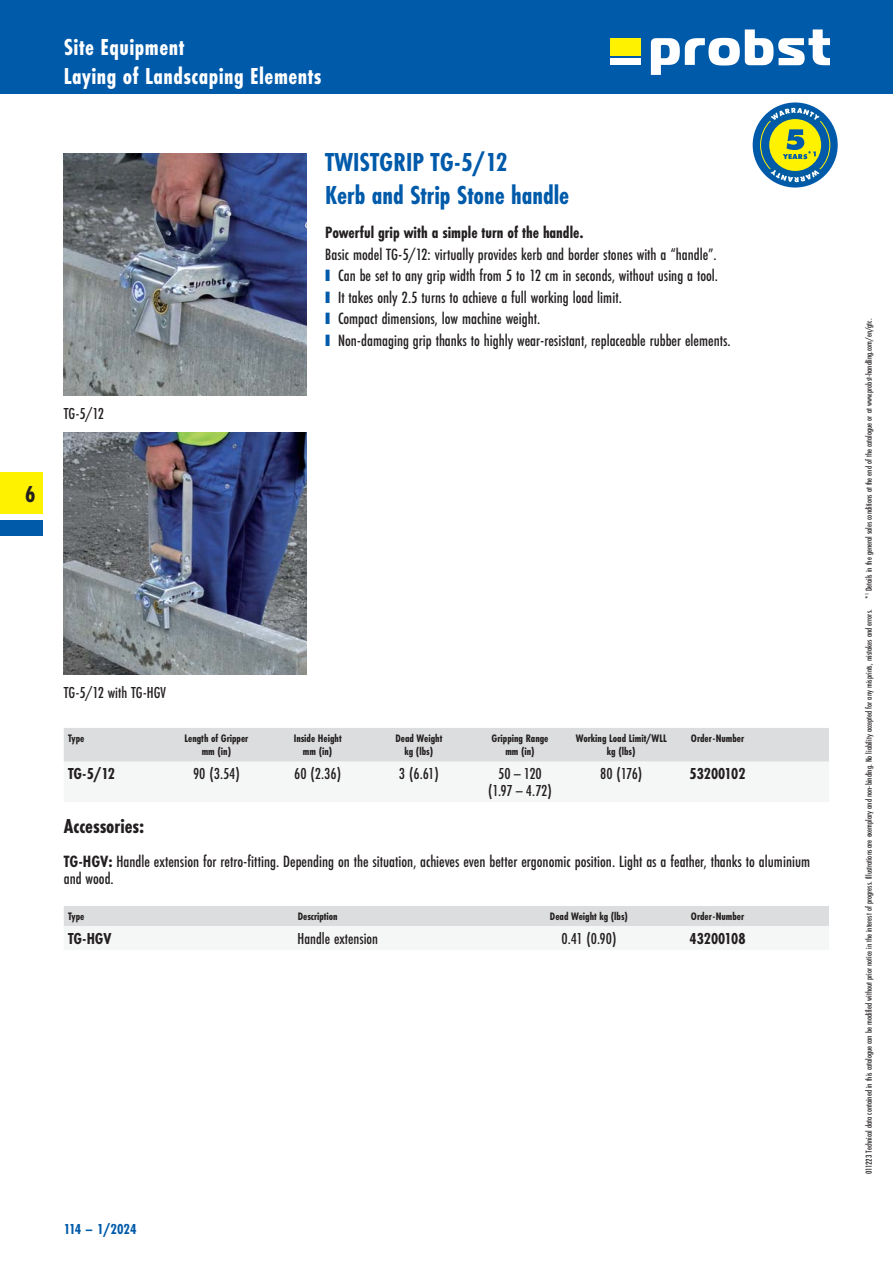
<style>
.page{position:relative;width:893px;height:1263px;background:#fff}
.page>*{position:absolute;margin:0;border:0;box-sizing:border-box;transform-origin:0 0}
.t1{font:700 27px/33px "Futura PT Cond";color:#005aaa}
.t2{font:700 24px/28.5px "Futura PT Cond";letter-spacing:.02em;color:#fff}
.t3{font:700 24px "Futura PT Cond";color:#231f20}
.t4{font:700 21px "Futura PT Cond";color:#231f20}
.t5{font:500 16.95px/17.2px "Futura PT Cond";color:#231f20}
.t6{font:700 16.95px "Futura PT Cond";color:#231f20}
.t7{font:500 16.5px/16.5px "Futura PT Cond";color:#231f20;text-align:center}
.t8{font:700 16.5px "Futura PT Cond";color:#231f20}
.t9{font:700 15px "Futura PT Cond";color:#005aaa}
.t10{font:700 11.25px/13.5px "Futura PT Cond";color:#231f20;text-align:center}
.t11{font:500 9px "Futura PT Cond";color:#231f20}
.s1{font-family:"Arial";font-weight:400;font-size:24.6px;color:#005aaa}
.s2{font-weight:700}
</style>
<div class="page">
<div style="left:0;top:0;width:893px;height:94px;background:#005aaa"></div>
<div style="left:610px;top:38px;width:31px;height:17px;background:#fff200"></div>
<svg style="left:651px;top:29px;width:178px;height:46px"></svg>
<div style="left:610px;top:58px;width:31px;height:7px;background:#fff"></div>
<div style="left:0;top:472px;width:43px;height:42px;background:#fff200"></div>
<div style="left:0;top:520px;width:43px;height:16px;background:#005aaa"></div>
<img style="left:64px;top:153px;width:242px;height:242px">
<img style="left:64px;top:432px;width:242px;height:242px">
<div style="left:64px;top:728px;width:765px;height:34px;background:#dcddde"></div>
<div style="left:64px;top:906px;width:765px;height:20px;background:#dcddde"></div>
<svg style="left:753px;top:102px;width:85px;height:86px;background:#1868a3"></svg>
<svg style="left:767px;top:166px;width:57px;height:19px"></svg>
<div style="left:769px;top:119px;width:52px;height:52px;background:#fff200;border-radius:50%"></div>
<svg style="left:767px;top:107px;width:56px;height:52px"></svg>
<h2 class="t3" style="left:25px;top:482px;width:12px">6</h2>
<h2 class="t2" style="left:64px;top:34px;width:259px">Site Equipment<br>Laying of Landscaping Elements</h2>
<p class="t7" style="left:64px;top:406px;width:42px">TG- 5/12</p>
<h1 class="t1" style="left:325px;top:147px;width:245px">TWISTGRIP TG-5/12<br>Kerb and Strip Stone handle</h1>
<p class="t6" style="left:325px;top:224px;width:260px">Powerful grip with a simple turn of the handle.</p>
<p class="t5" style="left:325px;top:246px;width:393px">Basic model TG-5/12: virtually provides kerb and border stones with a “handle”.</p>
<p class="t5" style="left:325px;top:268px;width:394px"><span class="s1">■</span> Can be set to any grip width from 5 to 12 cm in seconds, without using a tool.</p>
<p class="t5" style="left:325px;top:289px;width:298px"><span class="s1">■</span> It takes only 2.5 turns to achieve a full working load limit.</p>
<p class="t5" style="left:325px;top:311px;width:216px"><span class="s1">■</span> Compact dimensions, low machine weight.</p>
<p class="t5" style="left:325px;top:332px;width:407px"><span class="s1">■</span> Non-damaging grip thanks to highly wear-resistant, replaceable rubber elements.</p>
<p class="t7" style="left:64px;top:685px;width:104px">TG-5/12 with TG-HGV</p>
<p class="t10" style="left:68px;top:732px;width:18px">Type</p>
<p class="t10" style="left:184px;top:732px;width:65px">Length of Gripper mm (in)</p>
<p class="t10" style="left:294px;top:732px;width:49px">Inside Height mm (in)</p>
<p class="t10" style="left:395px;top:732px;width:48px">Dead Weight kg (lbs)</p>
<p class="t10" style="left:492px;top:732px;width:58px">Gripping Range mm (in)</p>
<p class="t10" style="left:576px;top:732px;width:93px">Working Load Limit/WLL kg (lbs)</p>
<p class="t10" style="left:691px;top:732px;width:55px">Order- Number</p>
<p class="t8" style="left:68px;top:765px;width:49px">TG- 5/ 12</p>
<p class="t7" style="left:193px;top:766px;width:48px">90 (3.54)</p>
<p class="t7" style="left:294px;top:766px;width:49px">60 (2.36)</p>
<p class="t7" style="left:399px;top:766px;width:41px">3 (6.61)</p>
<p class="t7" style="left:488px;top:766px;width:65px">50 – 120 (1.97 – 4.72)</p>
<p class="t7" style="left:600px;top:766px;width:44px">80 (176)</p>
<p class="t8" style="left:690px;top:765px;width:57px">53200102</p>
<p class="t4" style="left:64px;top:815px;width:82px">Accessories:</p>
<p class="t5" style="left:64px;top:854px;width:748px"><span class="s2">TG- HGV:</span> Handle extension for retro-fitting. Depending on the situation, achieves even better ergonomic position. Light as a feather, thanks to aluminium and wood.</p>
<p class="t10" style="left:68px;top:910px;width:18px">Type</p>
<p class="t10" style="left:298px;top:910px;width:42px">Description</p>
<p class="t10" style="left:550px;top:910px;width:80px">Dead Weight kg (lbs)</p>
<p class="t10" style="left:691px;top:910px;width:55px">Order- Number</p>
<p class="t8" style="left:68px;top:930px;width:45px">TG- HGV</p>
<p class="t7" style="left:298px;top:930px;width:82px">Handle extension</p>
<p class="t7" style="left:561px;top:930px;width:56px">0.41 (0.90)</p>
<p class="t8" style="left:690px;top:930px;width:57px">43200108</p>
<p class="t9" style="left:64px;top:1221px;width:74px">114 – 1/2024</p>
<p class="t11" style="left:864px;top:1174px;width:856px;rotate:-90deg">011223 Technical data contained in this catalogue can be modified without prior notice in the interest of progress. Illustrations are exemplary and non- binding. No liability accepted for any misprints, mistakes and errors. *<sup>1</sup> Details in the general sales conditions at the end of the catalogue or at www.probst-handling.com/en/gtc.</p>
</div>
